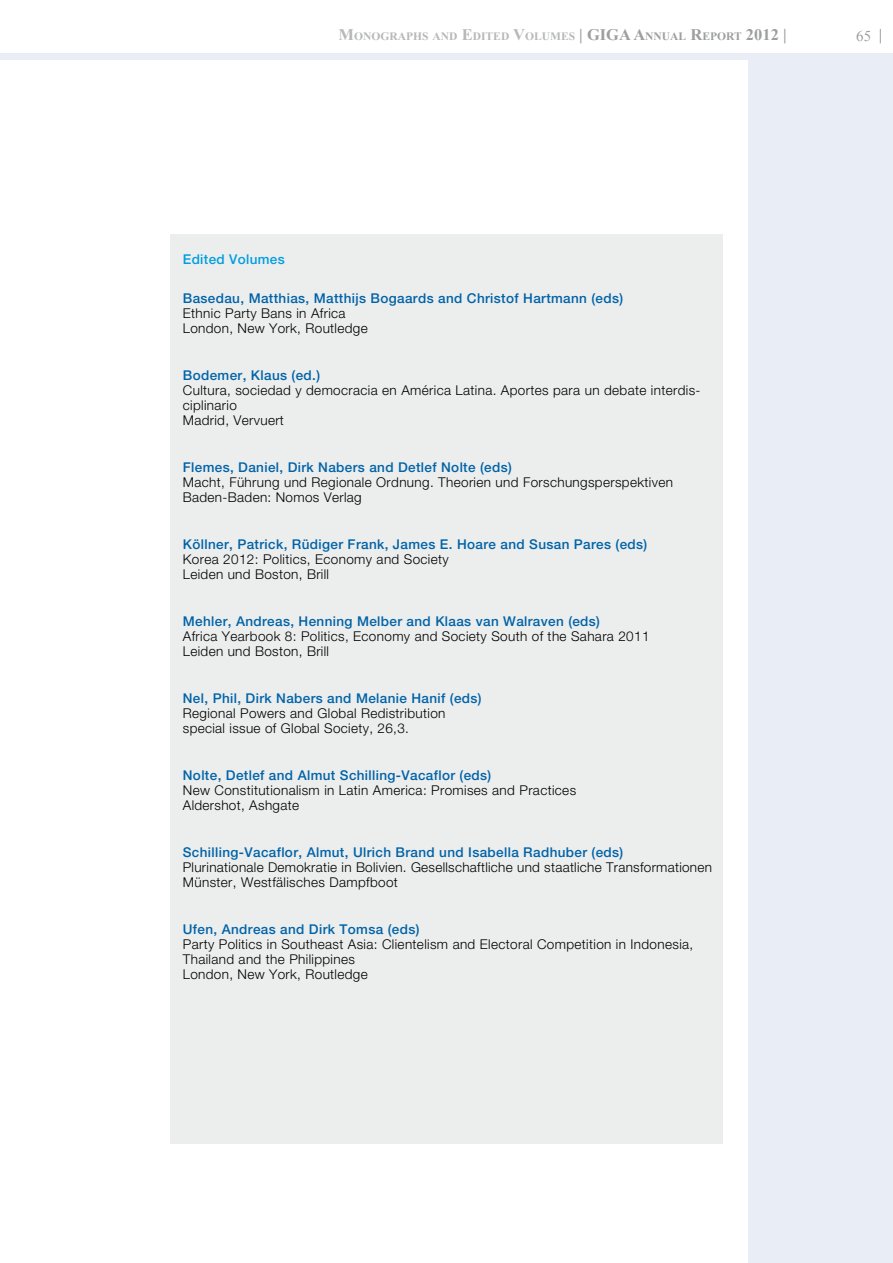
<style>
.page{position:relative;width:893px;height:1263px;background:#fff}
.page>*{position:absolute;margin:0;border:0;box-sizing:border-box;transform-origin:0 0}
.t1{font:15px "Times New Roman";color:#9c9e9f}
.t2{font:300 13.5px/15px "Helvetica Neue";letter-spacing:.025em;color:#000}
.t3{font:500 13.5px "Helvetica Neue";letter-spacing:.025em;color:#0063a8}
.t4{font:500 13.5px "Helvetica Neue";letter-spacing:.025em;color:#009ee0}
.t5{font:700 11.55px "Times Beyrut Roman";color:#b6b8b9}
.t6{font:700 11.55px "Times Beyrut Roman";color:#9c9e9f}
.s1{font-size:16.5px}
.s2{font-size:16.5px;color:#9c9e9f}
.s3{font-family:"Times Beyrut Roman";font-weight:700;font-size:16.5px}
</style>
<div class="page">
<div style="left:1px;top:53px;width:892px;height:6px;background:#e8edf6"></div>
<div style="left:748px;top:60px;width:145px;height:1203px;background:#e8edf6"></div>
<div style="left:170px;top:235px;width:553px;height:909px;background:#eceded"></div>
<p class="t5" style="left:338px;top:29px;width:260px"><span class="s1">M</span>ONOGRAPHS AND <span class="s1">E</span>DITED <span class="s1">V</span>OLUMES <span class="s2">|</span> <span class="s2">GIG</span></p>
<p class="t6" style="left:619px;top:29px;width:169px"><span class="s1">A A</span>NNUAL <span class="s1">R</span>EPORT <span class="s1">2012</span> <span class="s1">|</span></p>
<p class="t1" style="left:856px;top:26px;width:28px">65 <span class="s3">|</span></p>
<p class="t4" style="left:183px;top:252px;width:103px">Edited Volumes</p>
<p class="t3" style="left:183px;top:290px;width:442px">Basedau, Matthias, Matthijs Bogaards and Christof Hartmann (eds)</p>
<p class="t2" style="left:183px;top:305px;width:186px">Ethnic Party Bans in Africa<br>London, New York, Routledge</p>
<p class="t3" style="left:183px;top:367px;width:139px">Bodemer, Klaus (ed.)</p>
<p class="t2" style="left:183px;top:382px;width:519px">Cultura, sociedad y democracia en América Latina. Aportes para un debate interdis&shy;ciplinario<br>Madrid, Vervuert</p>
<p class="t3" style="left:183px;top:459px;width:330px">Flemes, Daniel, Dirk Nabers and Detlef Nolte (eds)</p>
<p class="t2" style="left:183px;top:474px;width:492px">Macht, Führung und Regionale Ordnung. Theorien und Forschungsperspektiven<br>Baden-Baden: Nomos Verlag</p>
<p class="t3" style="left:183px;top:536px;width:466px">Köllner, Patrick, Rüdiger Frank, James E. Hoare and Susan Pares (eds)</p>
<p class="t2" style="left:183px;top:551px;width:267px">Korea 2012: Politics, Economy and Society<br>Leiden und Boston, Brill</p>
<p class="t3" style="left:183px;top:613px;width:419px">Mehler, Andreas, Henning Melber and Klaas van Walraven (eds)</p>
<p class="t2" style="left:183px;top:628px;width:468px">Africa Yearbook 8: Politics, Economy and Society South of the Sahara 2011<br>Leiden und Boston, Brill</p>
<p class="t3" style="left:183px;top:690px;width:300px">Nel, Phil, Dirk Nabers and Melanie Hanif (eds)</p>
<p class="t2" style="left:183px;top:705px;width:264px">Regional Powers and Global Redistribution special issue of Global Society, 26,3.</p>
<p class="t3" style="left:183px;top:767px;width:310px">Nolte, Detlef and Almut Schilling-Vacaflor (eds)</p>
<p class="t2" style="left:183px;top:782px;width:395px">New Constitutionalism in Latin America: Promises and Practices<br>Aldershot, Ashgate</p>
<p class="t3" style="left:183px;top:844px;width:442px">Schilling-Vacaflor, Almut, Ulrich Brand und Isabella Radhuber (eds)</p>
<p class="t2" style="left:183px;top:859px;width:531px">Plurinationale Demokratie in Bolivien. Gesellschaftliche und staatliche Transformationen<br>Münster, Westfälisches Dampfboot</p>
<p class="t3" style="left:183px;top:921px;width:238px">Ufen, Andreas and Dirk Tomsa (eds)</p>
<p class="t2" style="left:183px;top:936px;width:512px">Party Politics in Southeast Asia: Clientelism and Electoral Competition in Indonesia,<br>Thailand and the Philippines<br>London, New York, Routledge</p>
</div>
